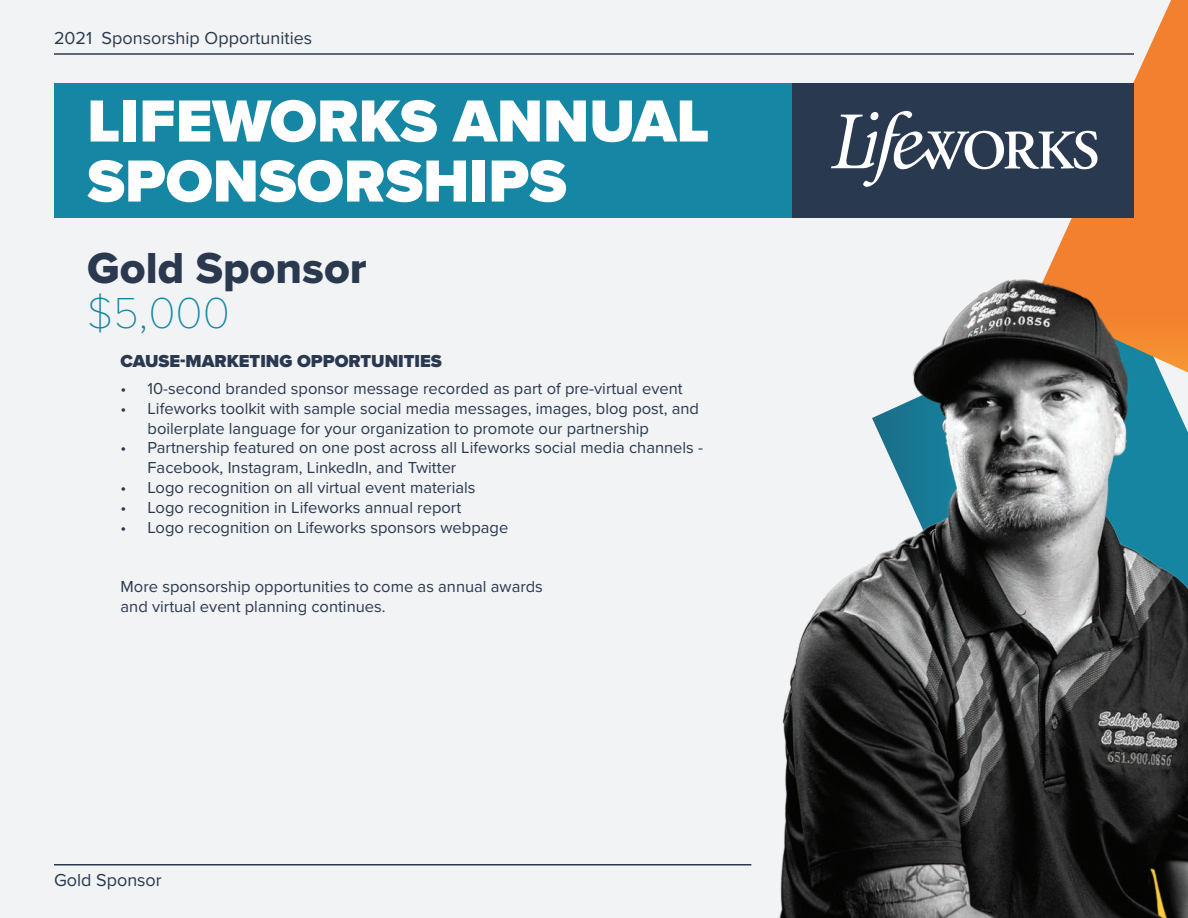
<style>
.page{position:relative;width:1188px;height:918px;background:#f2f3f4}
.page>*{position:absolute;margin:0;border:0;box-sizing:border-box;transform-origin:0 0}
.t1{font:900 61.5px/60px "Proxima Nova";color:#fff}
.t2{font:45px "Proxima Nova Extrabld";color:#2a394f}
.t3{font:100 45px "Proxima Nova T";color:#1586a3}
.t4{font:18px "Proxima Nova";color:#2a394f}
.t5{font:900 18px "Proxima Nova";color:#2a394f}
.t6{font:16.5px/19.8px "Proxima Nova";color:#2a394f}
</style>
<div class="page">
<div style="left:54px;top:83px;width:751px;height:134px;background:#1586a3"></div>
<hr style="left:54px;top:53px;width:1080px;height:2px;background:#2a394f">
<hr style="left:54px;top:864px;width:697px;height:2px;background:#2a394f">
<svg style="left:1034px;top:0;width:154px;height:180px"></svg>
<div style="left:792px;top:83px;width:342px;height:134px;background:#29394f"></div>
<svg style="left:831px;top:111px;width:267px;height:69px"></svg>
<img style="left:640px;top:180px;width:548px;height:738px">
<p class="t4" style="left:54px;top:24px;width:260px">2021 Sponsorship Opportunities</p>
<h1 class="t1" style="left:87px;top:91px;width:624px">LIFEWORKS ANNUAL<br>SPONSORSHIPS</h1>
<h2 class="t2" style="left:87px;top:234px;width:281px">Gold Sponsor</h2>
<h2 class="t3" style="left:87px;top:279px;width:144px">$5,000</h2>
<p class="t5" style="left:121px;top:348px;width:323px">CAUSE-MARKETING OPPORTUNITIES</p>
<p class="t6" style="left:121px;top:378px;width:564px">• 10-second branded sponsor message recorded as part of pre-virtual event</p>
<p class="t6" style="left:148px;top:398px;width:553px;text-indent:-27px">• Lifeworks toolkit with sample social media messages, images, blog post, and boilerplate language for your organization to promote our partnership</p>
<p class="t6" style="left:148px;top:437px;width:557px;text-indent:-27px">• Partnership featured on one post across all Lifeworks social media channels -<br>Facebook, Instagram, LinkedIn, and Twitter</p>
<p class="t6" style="left:121px;top:477px;width:356px">• Logo recognition on all virtual event materials</p>
<p class="t6" style="left:121px;top:497px;width:342px">• Logo recognition in Lifeworks annual report</p>
<p class="t6" style="left:121px;top:516px;width:389px">• Logo recognition on Lifeworks sponsors webpage</p>
<p class="t6" style="left:121px;top:576px;width:424px">More sponsorship opportunities to come as annual awards and virtual event planning continues.</p>
<p class="t4" style="left:54px;top:866px;width:109px">Gold Sponsor</p>
</div>
